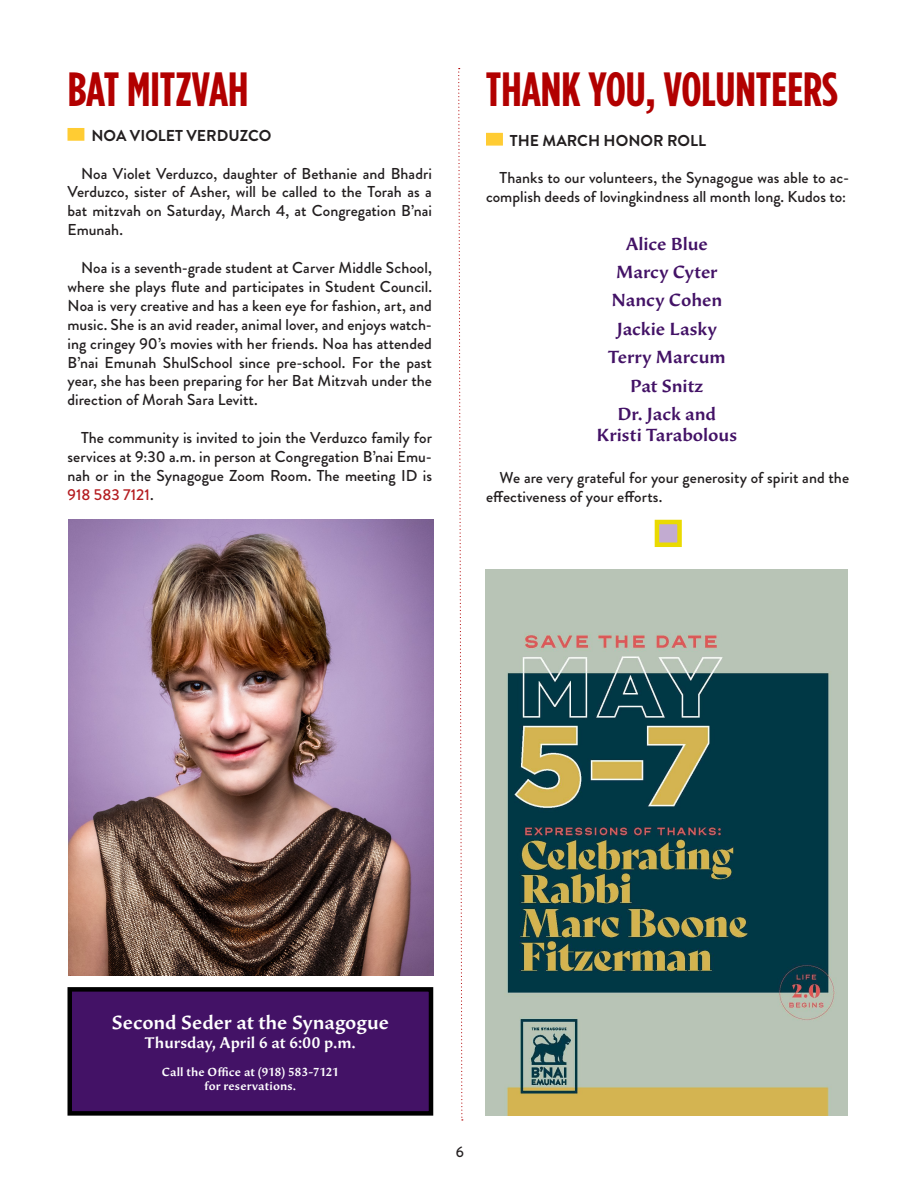
<style>
.page{position:relative;width:918px;height:1188px;background:#fff}
.page>*{position:absolute;margin:0;border:0;box-sizing:border-box;transform-origin:0 0}
.t1{font:700 48px "Gotham Condensed";color:#b20000}
.t2{font:500 19.5px "Beorcana Pro";letter-spacing:-.005em;color:#fff}
.t3{font:500 18px "Beorcana Pro";color:#431266}
.t4{font:500 15.75px/18.9px "Brandon Grotesque";color:#231f20;text-align:justify}
.Centennial_-_Body_Te{font:700 15.75px "Brandon Grotesque";color:#231f20}
.t5{font:500 15.75px "Beorcana Pro";letter-spacing:.005em;color:#fff}
.article_subtitle{font:500 15px "Brandon Grotesque";color:#231f20}
.t6{font:500 12px "Beorcana Pro";letter-spacing:.015em;color:#fff}
.s1{color:#b41c20}
</style>
<div class="page">
<svg style="left:458px;top:68px;width:5px;height:1052px"></svg>
<div style="left:655px;top:520px;width:27px;height:27px;background:#c2abd1;border:4px solid #eada01"></div>
<img style="left:69px;top:520px;width:364px;height:456px">
<img style="left:486px;top:569px;width:362px;height:547px">
<div style="left:68px;top:128px;width:16px;height:13px;background:#fc3;border:2px solid #fc3"></div>
<div style="left:68px;top:987px;width:365px;height:129px;background:#431266;border:4px solid #000"></div>
<div style="left:486px;top:133px;width:17px;height:13px;background:#fc3;border:2px solid #fc3"></div>
<p class="t1" style="left:68px;top:61px;width:182px">BAT MITZVAH</p>
<p class="Centennial_-_Body_Te" style="left:91px;top:124px;width:182px">NOA VIOLET VERDUZCO</p>
<p class="t4" style="left:68px;top:164px;width:366px;text-indent:14px">Noa Violet Verduzco, daughter of Bethanie and Bhadri Verduzco, sister of Asher, will be called to the Torah as a bat mitzvah on Saturday, March 4, at Congregation B’nai Emunah.</p>
<p class="t4" style="left:68px;top:258px;width:366px;text-indent:14px">Noa is a seventh-grade student at Carver Middle School, where she plays flute and participates in Student Council.<br>Noa is very creative and has a keen eye for fashion, art, and music. She is an avid reader, animal lover, and enjoys watch&shy;ing cringey 90’s movies with her friends. Noa has attended B’nai Emunah ShulSchool since pre-school. For the past year, she has been preparing for her Bat Mitzvah under the direction of Morah Sara Levitt.</p>
<p class="t4" style="left:68px;top:429px;width:366px;text-indent:14px">The community is invited to join the Verduzco family for services at 9:30 a.m. in person at Congregation B’nai Emu&shy;nah or in the Synagogue Zoom Room. The meeting ID is <span class="s1">918 583 7121</span>.</p>
<p class="t1" style="left:486px;top:61px;width:353px">THANK YOU, VOLUNTEERS</p>
<p class="Centennial_-_Body_Te" style="left:510px;top:129px;width:198px">THE MARCH HONOR ROLL</p>
<p class="t4" style="left:486px;top:169px;width:365px;text-align:right">Thanks to our volunteers, the Synagogue was able to ac&shy;complish deeds of lovingkindness all month long. Kudos to:</p>
<p class="t3" style="left:626px;top:232px;width:83px">Alice Blue</p>
<p class="t3" style="left:616px;top:260px;width:103px">Marcy Cyter</p>
<p class="t3" style="left:611px;top:289px;width:112px">Nancy Cohen</p>
<p class="t3" style="left:617px;top:317px;width:102px">Jackie Lasky</p>
<p class="t3" style="left:608px;top:345px;width:119px">Terry Marcum</p>
<p class="t3" style="left:630px;top:374px;width:75px">Pat Snitz</p>
<p class="t3" style="left:618px;top:402px;width:100px">Dr. Jack and</p>
<p class="t3" style="left:597px;top:424px;width:142px">Kristi Tarabolous</p>
<p class="t4" style="left:486px;top:468px;width:365px;text-indent:14px">We are very grateful for your generosity of spirit and the effectiveness of your efforts.</p>
<p class="t2" style="left:112px;top:1010px;width:279px">Second Seder at the Synagogue</p>
<p class="t5" style="left:145px;top:1032px;width:212px">Thursday, April 6 at 6:00 p.m.</p>
<p class="t6" style="left:162px;top:1064px;width:179px">Call the Office at (918) 583-7121</p>
<p class="t6" style="left:205px;top:1078px;width:93px">for reservations.</p>
<p class="article_subtitle" style="left:456px;top:1142px;width:10px">6</p>
</div>
